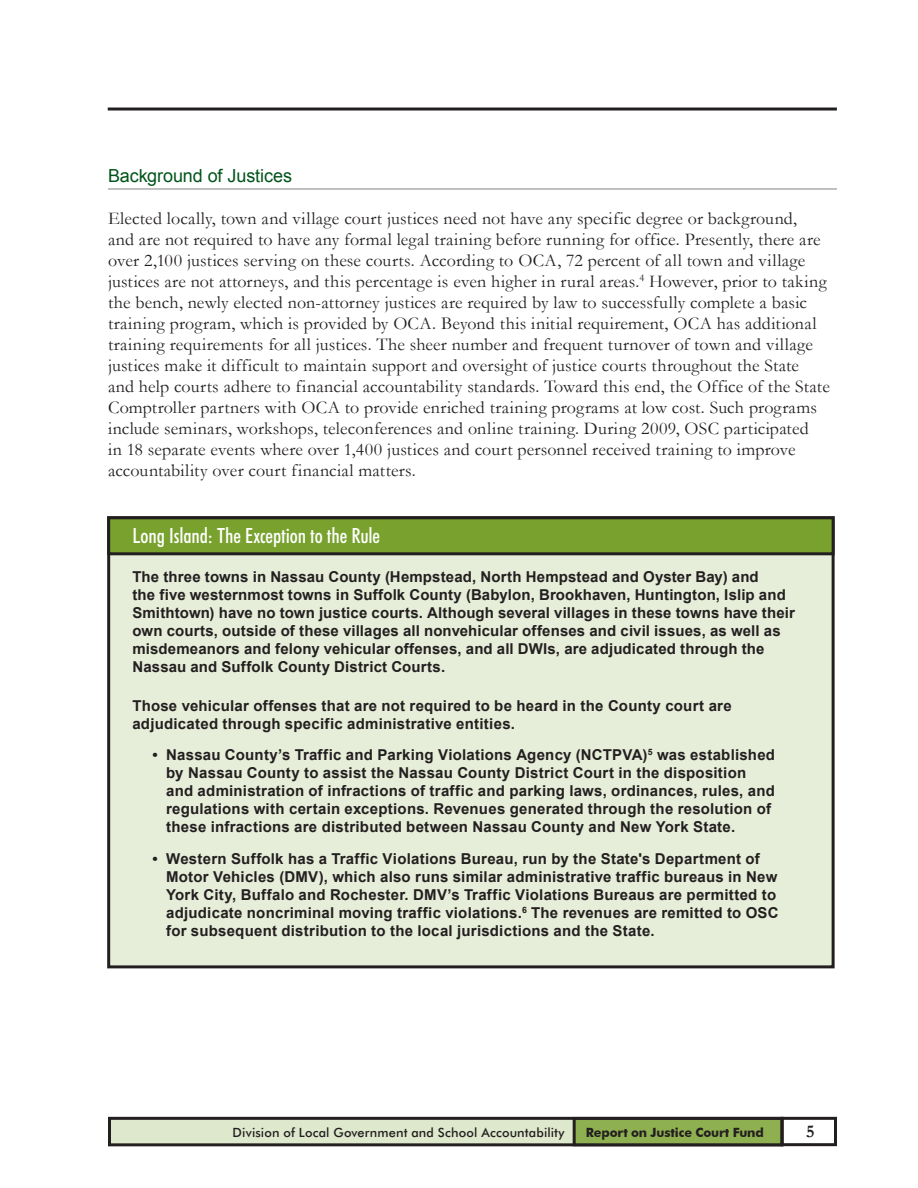
<style>
.page{position:relative;width:918px;height:1188px;background:#fff}
.page>*{position:absolute;margin:0;border:0;box-sizing:border-box;transform-origin:0 0}
.Charts{font:500 condensed 21px "Futura BT";letter-spacing:-.005em;color:#fff}
.AnnRep_Body_Text{font:18px/21px "Garamond";letter-spacing:.01em;color:#231f20}
.Ann_Rep_subheadings{font:18px "Arial";letter-spacing:-.005em;color:#00541a}
.t1{font:700 18px "Garamond";color:#231f20}
.AnnRep_Body_Text-2{font:700 15px/18px "Arial";letter-spacing:.015em;color:#231f20}
.t2{font:500 12.75px "Futura BT";letter-spacing:.01em;color:#231f20}
.t3{font:700 12.75px "Futura BT";letter-spacing:-.01em;color:#231f20}
</style>
<div class="page">
<hr style="left:108px;top:108px;width:729px;height:3px;background:#231f20">
<div style="left:110px;top:1118px;width:672px;height:27px;background:#dee8cc"></div>
<div style="left:108px;top:1117px;width:675px;height:29px;border:3px solid #231f20"></div>
<div style="left:574px;top:1118px;width:208px;height:27px;background:#8fb051"></div>
<div style="left:573px;top:1117px;width:210px;height:29px;border:3px solid #231f20"></div>
<div style="left:781px;top:1117px;width:56px;height:29px;border:3px solid #231f20"></div>
<hr style="left:108px;top:189px;width:729px;height:1px;background:#808285">
<div style="left:109px;top:518px;width:724px;height:449px;background:#e6edd8"></div>
<div style="left:109px;top:518px;width:724px;height:36px;background:#78a22d"></div>
<div style="left:107px;top:516px;width:728px;height:39px;border:3px solid #231f20"></div>
<p class="Ann_Rep_subheadings" style="left:108px;top:164px;width:186px">Background of Justices</p>
<p class="AnnRep_Body_Text" style="left:108px;top:207px;width:723px">Elected locally, town and village court justices need not have any specific degree or background,<br>and are not required to have any formal legal training before running for office. Presently, there are over 2,100 justices serving on these courts. According to OCA, 72 percent of all town and village justices are not attorneys, and this percentage is even higher in rural areas.<sup>4</sup> However, prior to taking the bench, newly elected non-attorney justices are required by law to successfully complete a basic training program, which is provided by OCA. Beyond this initial requirement, OCA has additional training requirements for all justices. The sheer number and frequent turnover of town and village justices make it difficult to maintain support and oversight of justice courts throughout the State<br>and help courts adhere to financial accountability standards. Toward this end, the Office of the State Comptroller partners with OCA to provide enriched training programs at low cost. Such programs include seminars, workshops, teleconferences and online training. During 2009, OSC participated<br>in 18 separate events where over 1,400 justices and court personnel received training to improve accountability over court financial matters.</p>
<p class="Charts" style="left:133px;top:522px;width:249px">Long Island: The Exception to the Rule</p>
<p class="AnnRep_Body_Text-2" style="left:132px;top:569px;width:664px">The three towns in Nassau County (Hempstead, North Hempstead and Oyster Bay) and<br>the five westernmost towns in Suffolk County (Babylon, Brookhaven, Huntington, Islip and Smithtown) have no town justice courts. Although several villages in these towns have their own courts, outside of these villages all nonvehicular offenses and civil issues, as well as misdemeanors and felony vehicular offenses, and all DWIs, are adjudicated through the Nassau and Suffolk County District Courts.</p>
<p class="AnnRep_Body_Text-2" style="left:132px;top:697px;width:601px">Those vehicular offenses that are not required to be heard in the County court are adjudicated through specific administrative entities.</p>
<p class="AnnRep_Body_Text-2" style="left:166px;top:746px;width:610px;text-indent:-14px">• Nassau County’s Traffic and Parking Violations Agency (NCTPVA)<sup>5</sup> was established by Nassau County to assist the Nassau County District Court in the disposition and administration of infractions of traffic and parking laws, ordinances, rules, and regulations with certain exceptions. Revenues generated through the resolution of these infractions are distributed between Nassau County and New York State.</p>
<p class="AnnRep_Body_Text-2" style="left:166px;top:850px;width:614px;text-indent:-14px">• Western Suffolk has a Traffic Violations Bureau, run by the State's Department of Motor Vehicles (DMV), which also runs similar administrative traffic bureaus in New York City, Buffalo and Rochester. DMV’s Traffic Violations Bureaus are permitted to adjudicate noncriminal moving traffic violations.<sup>6</sup> The revenues are remitted to OSC for subsequent distribution to the local jurisdictions and the State.</p>
<p class="t2" style="left:233px;top:1125px;width:333px">Division of Local Government and School Accountability</p>
<p class="t3" style="left:586px;top:1125px;width:179px">Report on Justice Court Fund</p>
<p class="t1" style="left:806px;top:1119px;width:10px">5</p>
</div>
